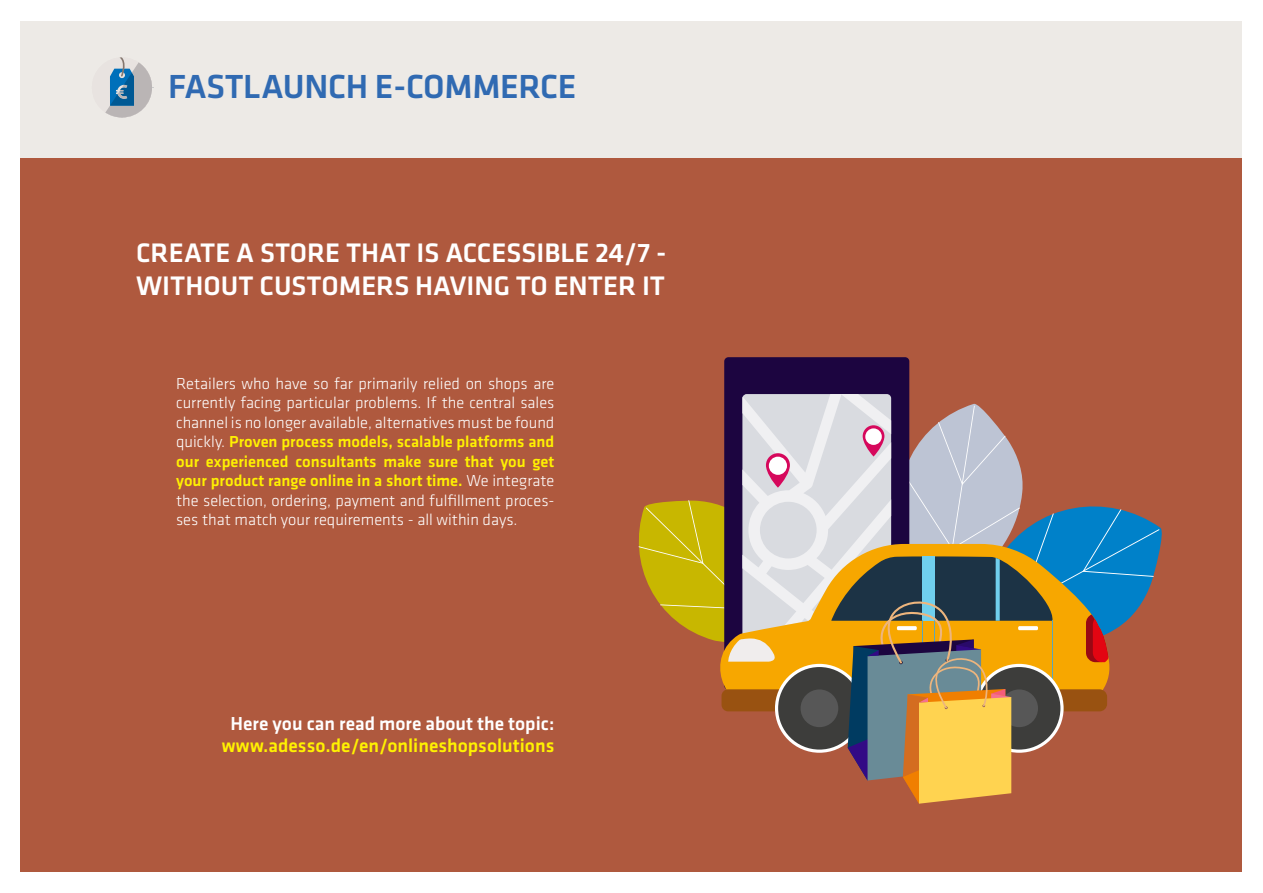
<style>
.page{position:relative;width:1263px;height:893px;background:#fff}
.page>*{position:absolute;margin:0;border:0;box-sizing:border-box;transform-origin:0 0}
.t1{font:500 34.65px "Klavika";letter-spacing:-.01em;color:#306ab2}
.t2{font:500 27.75px/33.3px "Klavika";color:#fff}
.t3{font:500 19.5px "Klavika";color:#fff101}
.t4{font:500 19.5px "Klavika";color:#fff}
.t5{font:300 16.5px/19.5px "Klavika";color:#fff;text-align:justify}
.s1{font-weight:500;color:#fff101}
</style>
<div class="page">
<div style="left:21px;top:157px;width:1221px;height:715px;background:#af593e"></div>
<div style="left:21px;top:21px;width:1221px;height:136px;background:#edeae6"></div>
<div style="left:724px;top:357px;width:185px;height:333px;background:#1c0540;border-radius:4px"></div>
<svg style="left:638px;top:394px;width:524px;height:410px"></svg>
<div style="left:92px;top:57px;width:60px;height:60px;background:#e8e3e0;border-radius:50%"></div>
<svg style="left:105px;top:57px;width:47px;height:60px"></svg>
<h1 class="t1" style="left:168px;top:68px;width:410px">FASTLAUNCH E-COMMERCE</h1>
<h2 class="t2" style="left:136px;top:236px;width:532px">CREATE A STORE THAT IS ACCESSIBLE 24/7 -<br>WITHOUT CUSTOMERS HAVING TO ENTER IT</h2>
<p class="t5" style="left:176px;top:374px;width:380px">Retailers who have so far primarily relied on shops are currently facing particular problems. If the central sales channel is no longer available, alternatives must be found quickly. <span class="s1">Proven process models, scalable platforms and our experienced consultants make sure that you get your product range online in a short time.</span> We integrate the selection, ordering, payment and fulfillment proces&shy;ses that match your requirements - all within days.</p>
<p class="t4" style="left:231px;top:712px;width:325px">Here you can read more about the topic:</p>
<p class="t3" style="left:222px;top:735px;width:334px">www.adesso.de/en/onlineshopsolutions</p>
</div>
